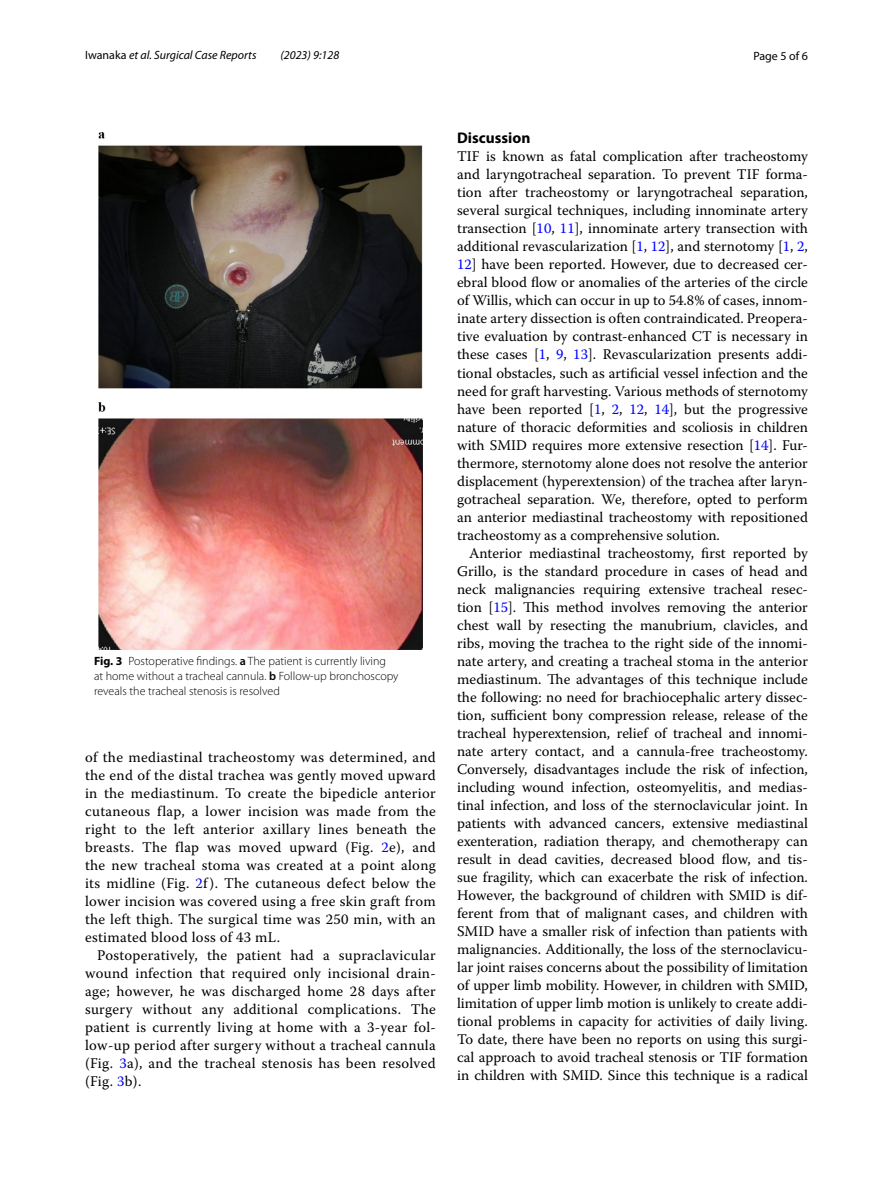
<style>
.page{position:relative;width:893px;height:1187px;background:#fff}
.page>*{position:absolute;margin:0;border:0;box-sizing:border-box;transform-origin:0 0}
.t1{font:700 15.45px "Myriad Pro";color:#000}
.t2{font:14.7px/18px "Warnock Pro";letter-spacing:.01em;color:#000;text-align:justify}
.t3{font:300 12px/15px "Myriad Pro";color:#000}
.t4{font:italic 12px "Myriad Pro";color:#000}
.t5{font:12px "Myriad Pro";color:#000}
.s1{font-style:normal}
.s2{font-weight:700}
.s3{font-weight:600}
.s4{color:#00f}
</style>
<div class="page">
<img style="left:99px;top:133px;width:323px;height:516px">
<p class="t4" style="left:85px;top:48px;width:173px"><span class="s1">Iwanaka</span> et al. Surgical Case Reports</p>
<p class="t4" style="left:280px;top:48px;width:60px">(2023) 9:128</p>
<p class="t5" style="left:753px;top:48px;width:56px">Page 5 of 6</p>
<p class="t3" style="left:94px;top:653px;width:306px"><span class="s2">Fig. 3</span> Postoperative findings. <span class="s3">a</span> The patient is currently living<br>at home without a tracheal cannula. <span class="s3">b</span> Follow-up bronchoscopy reveals the tracheal stenosis is resolved</p>
<p class="t2" style="left:85px;top:747px;width:352px">of the mediastinal tracheostomy was determined, and the end of the distal trachea was gently moved upward in the mediastinum. To create the bipedicle anterior cutaneous flap, a lower incision was made from the right to the left anterior axillary lines beneath the breasts. The flap was moved upward (Fig. <span class="s4">2</span>e), and the new tracheal stoma was created at a point along its midline (Fig. <span class="s4">2</span>f). The cutaneous defect below the lower incision was covered using a free skin graft from the left thigh. The surgical time was 250 min, with an estimated blood loss of 43 mL.</p>
<p class="t2" style="left:85px;top:945px;width:352px;text-indent:12px">Postoperatively, the patient had a supraclavicular wound infection that required only incisional drain&shy;age; however, he was discharged home 28 days after surgery without any additional complications. The patient is currently living at home with a 3-year fol&shy;low-up period after surgery without a tracheal cannula (Fig. <span class="s4">3</span>a), and the tracheal stenosis has been resolved (Fig. <span class="s4">3</span>b).</p>
<p class="t1" style="left:457px;top:128px;width:75px">Discussion</p>
<p class="t2" style="left:457px;top:147px;width:352px">TIF is known as fatal complication after tracheostomy and laryngotracheal separation. To prevent TIF forma&shy;tion after tracheostomy or laryngotracheal separation, several surgical techniques, including innominate artery transection [<span class="s4">10</span>, <span class="s4">11</span>], innominate artery transection with additional revascularization [<span class="s4">1</span>, <span class="s4">12</span>], and sternotomy [<span class="s4">1</span>, <span class="s4">2</span>, <span class="s4">12</span>] have been reported. However, due to decreased cer&shy;ebral blood flow or anomalies of the arteries of the circle of Willis, which can occur in up to 54.8% of cases, innom&shy;inate artery dissection is often contraindicated. Preopera&shy;tive evaluation by contrast-enhanced CT is necessary in these cases [<span class="s4">1</span>, <span class="s4">9</span>, <span class="s4">13</span>]. Revascularization presents addi&shy;tional obstacles, such as artificial vessel infection and the need for graft harvesting. Various methods of sternotomy have been reported [<span class="s4">1</span>, <span class="s4">2</span>, <span class="s4">12</span>, <span class="s4">14</span>], but the progressive nature of thoracic deformities and scoliosis in children with SMID requires more extensive resection [<span class="s4">14</span>]. Fur&shy;thermore, sternotomy alone does not resolve the anterior displacement (hyperextension) of the trachea after laryn&shy;gotracheal separation. We, therefore, opted to perform an anterior mediastinal tracheostomy with repositioned tracheostomy as a comprehensive solution.</p>
<p class="t2" style="left:457px;top:543px;width:352px;text-indent:12px">Anterior mediastinal tracheostomy, first reported by Grillo, is the standard procedure in cases of head and neck malignancies requiring extensive tracheal resec&shy;tion [<span class="s4">15</span>]. This method involves removing the anterior chest wall by resecting the manubrium, clavicles, and ribs, moving the trachea to the right side of the innomi&shy;nate artery, and creating a tracheal stoma in the anterior mediastinum. The advantages of this technique include the following: no need for brachiocephalic artery dissec&shy;tion, sufficient bony compression release, release of the tracheal hyperextension, relief of tracheal and innomi&shy;nate artery contact, and a cannula-free tracheostomy.<br>Conversely, disadvantages include the risk of infection, including wound infection, osteomyelitis, and medias&shy;tinal infection, and loss of the sternoclavicular joint. In patients with advanced cancers, extensive mediastinal exenteration, radiation therapy, and chemotherapy can result in dead cavities, decreased blood flow, and tis&shy;sue fragility, which can exacerbate the risk of infection.<br>However, the background of children with SMID is dif&shy;ferent from that of malignant cases, and children with SMID have a smaller risk of infection than patients with malignancies. Additionally, the loss of the sternoclavicu&shy;lar joint raises concerns about the possibility of limitation of upper limb mobility. However, in children with SMID, limitation of upper limb motion is unlikely to create addi&shy;tional problems in capacity for activities of daily living.<br>To date, there have been no reports on using this surgi&shy;cal approach to avoid tracheal stenosis or TIF formation in children with SMID. Since this technique is a radical</p>
</div>
